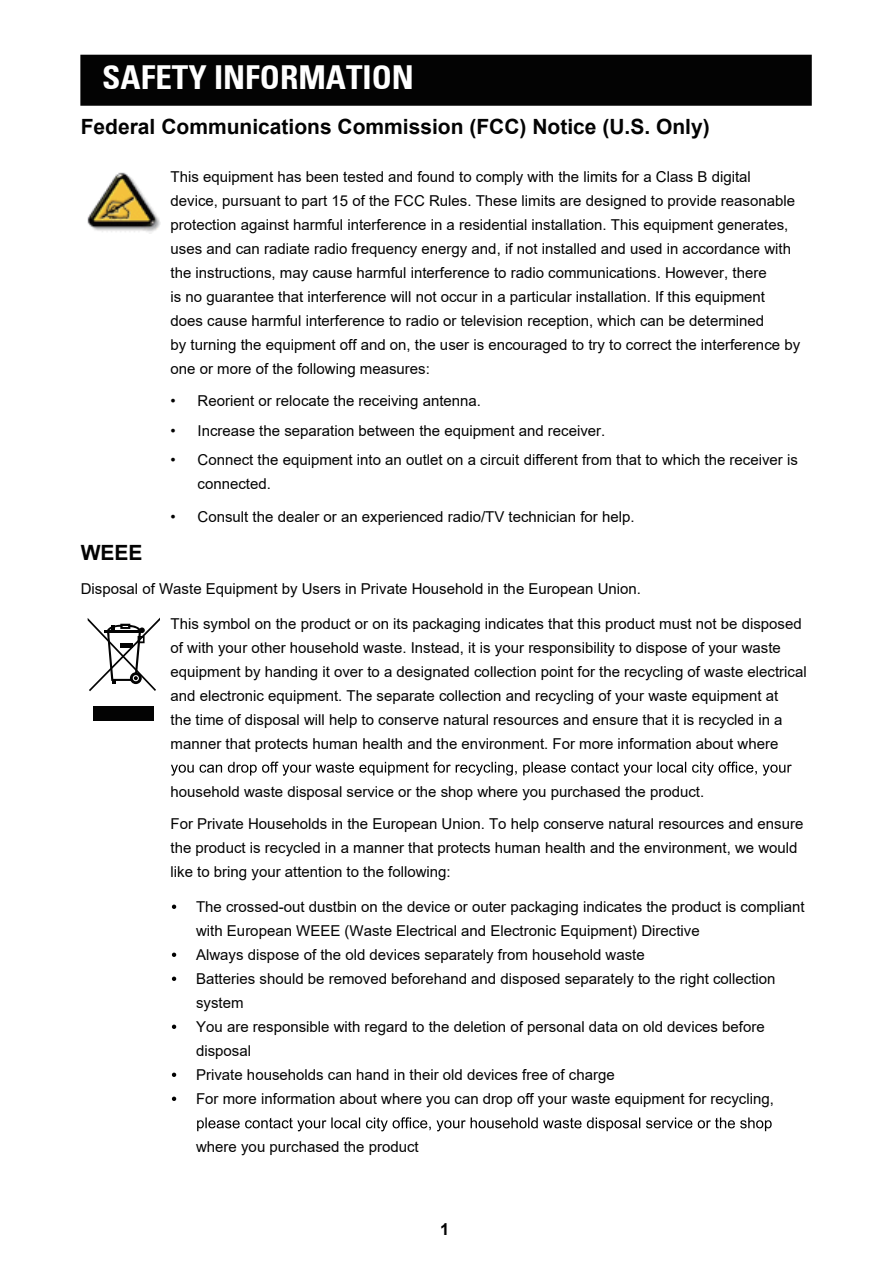
<style>
.page{position:relative;width:893px;height:1263px;background:#fff}
.page>*{position:absolute;margin:0;border:0;box-sizing:border-box;transform-origin:0 0}
.t1{font:700 condensed 33px "Univers 67";color:#fff}
.t2{font:700 21px "Arial";color:#030303}
.t3{font:700 16.5px "Arial";color:#030303}
.t4{font:15px/24px "Arial";color:#030303}
</style>
<div class="page">
<div style="left:81px;top:55px;width:730px;height:50px;background:#030303"></div>
<div style="left:80px;top:55px;width:732px;height:51px;border:2px solid #030303"></div>
<img style="left:87px;top:172px;width:74px;height:62px">
<svg style="left:88px;top:618px;width:72px;height:73px"></svg>
<div style="left:93px;top:706px;width:60px;height:14px;background:#030303"></div>
<svg style="left:171px;top:762px;width:621px;height:14px"></svg>
<svg style="left:172px;top:905px;width:4px;height:4px"></svg>
<svg style="left:172px;top:953px;width:4px;height:4px"></svg>
<svg style="left:172px;top:977px;width:4px;height:4px"></svg>
<svg style="left:172px;top:1025px;width:4px;height:4px"></svg>
<svg style="left:172px;top:1073px;width:4px;height:4px"></svg>
<svg style="left:172px;top:1097px;width:4px;height:4px"></svg>
<svg style="left:197px;top:1117px;width:575px;height:14px"></svg>
<h1 class="t1" style="left:102px;top:57px;width:313px">SAFETY INFORMATION</h1>
<h2 class="t2" style="left:81px;top:112px;width:630px">Federal Communications Commission (FCC) Notice (U.S. Only)</h2>
<p class="t4" style="left:171px;top:164px;width:631px">This equipment has been tested and found to comply with the limits for a Class B digital device, pursuant to part 15 of the FCC Rules. These limits are designed to provide reasonable protection against harmful interference in a residential installation. This equipment generates, uses and can radiate radio frequency energy and, if not installed and used in accordance with the instructions, may cause harmful interference to radio communications. However, there<br>is no guarantee that interference will not occur in a particular installation. If this equipment does cause harmful interference to radio or television reception, which can be determined<br>by turning the equipment off and on, the user is encouraged to try to correct the interference by one or more of the following measures:</p>
<p class="t4" style="left:171px;top:389px;width:312px">• Reorient or relocate the receiving antenna.</p>
<p class="t4" style="left:171px;top:418px;width:436px">• Increase the separation between the equipment and receiver.</p>
<p class="t4" style="left:198px;top:448px;width:602px;text-indent:-27px">• Connect the equipment into an outlet on a circuit different from that to which the receiver is connected.</p>
<p class="t4" style="left:171px;top:504px;width:465px">• Consult the dealer or an experienced radio/TV technician for help.</p>
<h2 class="t2" style="left:81px;top:538px;width:63px">WEEE</h2>
<p class="t4" style="left:81px;top:577px;width:562px">Disposal of Waste Equipment by Users in Private Household in the European Union.</p>
<p class="t4" style="left:171px;top:611px;width:638px">This symbol on the product or on its packaging indicates that this product must not be disposed of with your other household waste. Instead, it is your responsibility to dispose of your waste equipment by handing it over to a designated collection point for the recycling of waste electrical and electronic equipment. The separate collection and recycling of your waste equipment at<br>the time of disposal will help to conserve natural resources and ensure that it is recycled in a manner that protects human health and the environment. For more information about where</p>
<p class="t4" style="left:171px;top:775px;width:634px;line-height:32.5px">household waste disposal service or the shop where you purchased the product.<br>For Private Households in the European Union. To help conserve natural resources and ensure</p>
<p class="t4" style="left:171px;top:836px;width:628px">the product is recycled in a manner that protects human health and the environment, we would like to bring your attention to the following:</p>
<p class="t4" style="left:196px;top:895px;width:610px">The crossed-out dustbin on the device or outer packaging indicates the product is compliant with European WEEE (Waste Electrical and Electronic Equipment) Directive<br>Always dispose of the old devices separately from household waste<br>Batteries should be removed beforehand and disposed separately to the right collection system<br>You are responsible with regard to the deletion of personal data on old devices before disposal<br>Private households can hand in their old devices free of charge<br>For more information about where you can drop off your waste equipment for recycling,</p>
<p class="t4" style="left:196px;top:1135px;width:224px">where you purchased the product</p>
<p class="t3" style="left:440px;top:1217px;width:11px">1</p>
</div>
